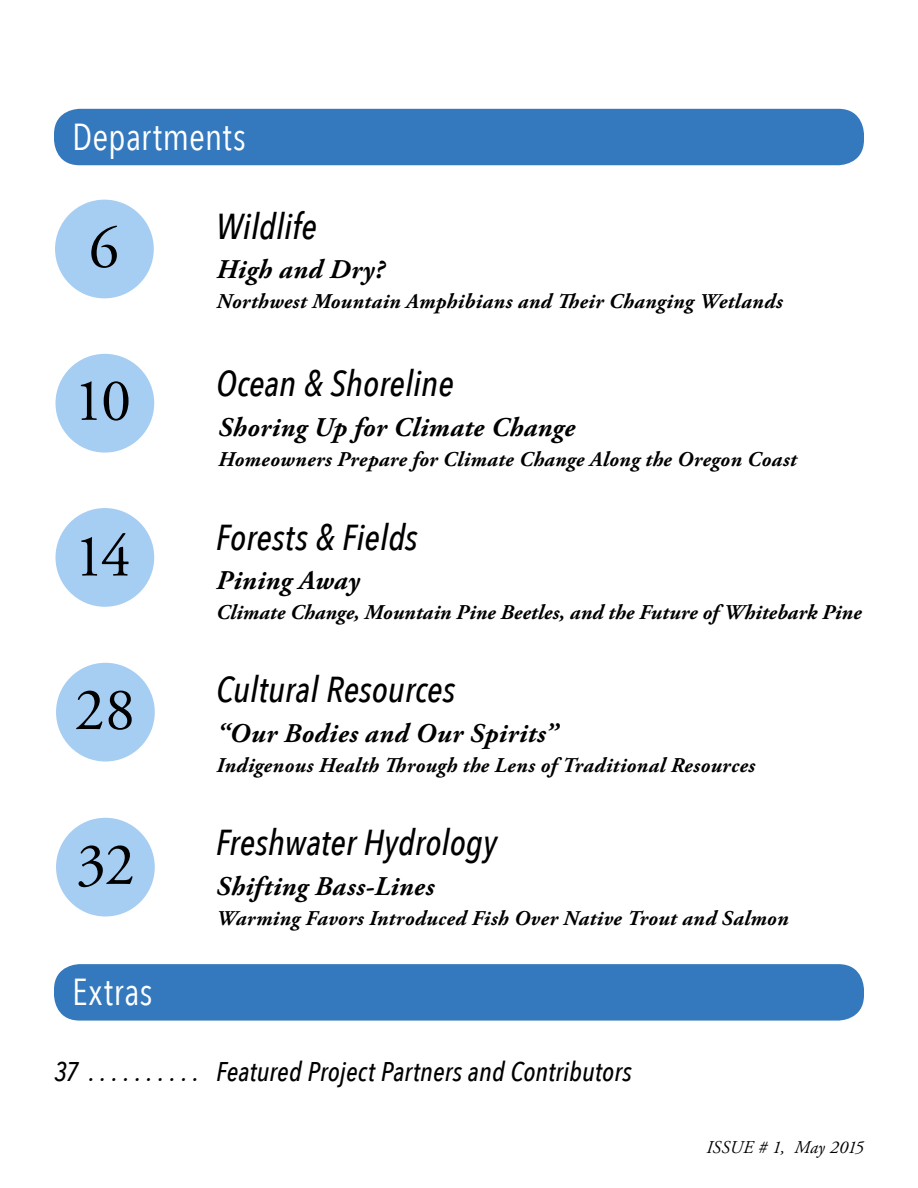
<style>
.page{position:relative;width:918px;height:1188px;background:#fff}
.page>*{position:absolute;margin:0;border:0;box-sizing:border-box;transform-origin:0 0}
.t1{font:60px "Adobe Garamond Pro";letter-spacing:-.035em;color:#000}
.t2{font:37.5px "Avenir Next Condensed";letter-spacing:.005em;color:#fff}
.t3{font:italic 500 36px "Avenir Next Condensed";color:#000}
.t4{font:italic 700 27px "Adobe Garamond Pro";letter-spacing:.015em;color:#000}
.t5{font:italic 500 27px "Avenir Next Condensed";letter-spacing:.005em;color:#000}
.t6{font:italic 700 21px "Adobe Garamond Pro";letter-spacing:.015em;color:#000}
.t7{font:italic 18px "Adobe Garamond Pro";color:#000}
</style>
<div class="page">
<div style="left:54px;top:109px;width:810px;height:56px;background:#3478bd;border-radius:25px"></div>
<div style="left:54px;top:964px;width:810px;height:57px;background:#3478bd;border-radius:25px"></div>
<div style="left:55px;top:200px;width:99px;height:98px;background:#a6cdf2;border-radius:50%"></div>
<div style="left:56px;top:354px;width:98px;height:99px;background:#a6cdf2;border-radius:50%"></div>
<div style="left:56px;top:508px;width:98px;height:99px;background:#a6cdf2;border-radius:50%"></div>
<div style="left:56px;top:663px;width:99px;height:99px;background:#a6cdf2;border-radius:50%"></div>
<div style="left:56px;top:818px;width:99px;height:98px;background:#a6cdf2;border-radius:50%"></div>
<h2 class="t2" style="left:72px;top:105px;width:175px">Departments</h2>
<h1 class="t1" style="left:89px;top:212px;width:31px">6</h1>
<h1 class="t1" style="left:74px;top:365px;width:59px">10</h1>
<h1 class="t1" style="left:74px;top:520px;width:58px">14</h1>
<h1 class="t1" style="left:75px;top:674px;width:62px">28</h1>
<h1 class="t1" style="left:76px;top:829px;width:60px">32</h1>
<h2 class="t2" style="left:72px;top:960px;width:82px">Extras</h2>
<h3 class="t3" style="left:216px;top:204px;width:102px">Wildlife</h3>
<p class="t4" style="left:217px;top:254px;width:169px">High and Dry?</p>
<p class="t6" style="left:217px;top:290px;width:568px">Northwest Mountain Amphibians and Their Changing Wetlands</p>
<h3 class="t3" style="left:216px;top:362px;width:239px">Ocean &amp; Shoreline</h3>
<p class="t4" style="left:218px;top:412px;width:358px">Shoring Up for Climate Change</p>
<p class="t6" style="left:218px;top:447px;width:580px">Homeowners Prepare for Climate Change Along the Oregon Coast</p>
<h3 class="t3" style="left:216px;top:515px;width:204px">Forests &amp; Fields</h3>
<p class="t4" style="left:216px;top:565px;width:145px">Pining Away</p>
<p class="t6" style="left:216px;top:601px;width:647px">Climate Change, Mountain Pine Beetles, and the Future of Whitebark Pine</p>
<h3 class="t3" style="left:216px;top:668px;width:241px">Cultural Resources</h3>
<p class="t4" style="left:217px;top:718px;width:343px">“Our Bodies and Our Spirits”</p>
<p class="t6" style="left:217px;top:753px;width:540px">Indigenous Health Through the Lens of Traditional Resources</p>
<h3 class="t3" style="left:216px;top:821px;width:283px">Freshwater Hydrology</h3>
<p class="t4" style="left:216px;top:871px;width:219px">Shifting Bass-Lines</p>
<p class="t6" style="left:216px;top:906px;width:574px">Warming Favors Introduced Fish Over Native Trout and Salmon</p>
<p class="t5" style="left:54px;top:1055px;width:580px">37 . . . . . . . . . Featured Project Partners and Contributors</p>
<p class="t7" style="left:706px;top:1137px;width:159px">ISSUE # 1, May 2015</p>
</div>
